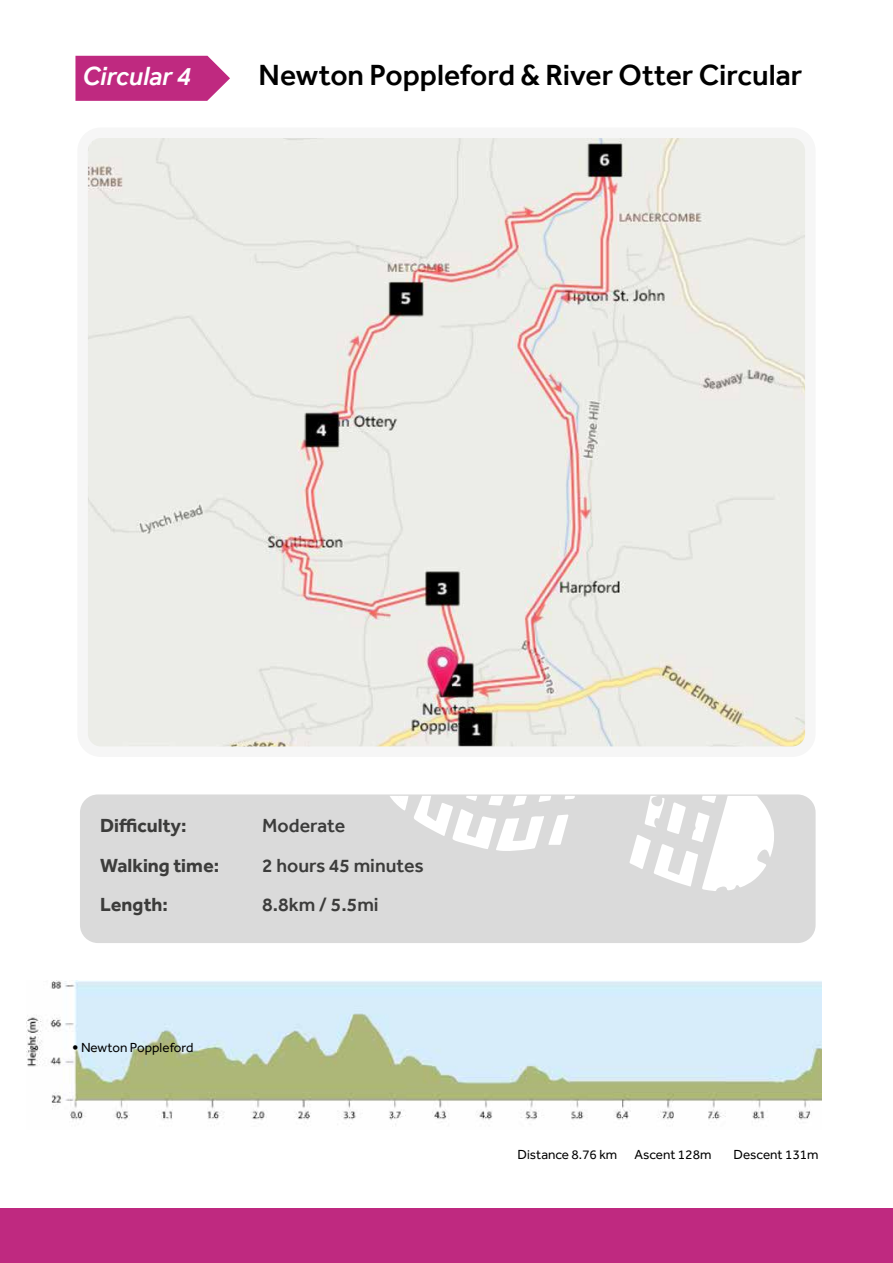
<style>
.page{position:relative;width:893px;height:1263px;background:#fff}
.page>*{position:absolute;margin:0;border:0;box-sizing:border-box;transform-origin:0 0}
.t1{font:500 30px "Effra";color:#000}
.t2{font:italic 500 27px "Effra";color:#fff}
.t3{font:500 19.5px "Effra";color:#3c3c3b}
.t4{font:700 19.5px "Effra";color:#3c3c3b}
.t5{font:13.5px "Effra";color:#000}
.s1{font-size:18px}
</style>
<div class="page">
<svg style="left:75px;top:56px;width:155px;height:45px;background:#c43989"></svg>
<img style="left:88px;top:139px;width:717px;height:607px">
<div style="left:77px;top:128px;width:739px;height:629px;border:10px solid #f6f6f6;border-radius:18px"></div>
<div style="left:80px;top:794px;width:736px;height:149px;background:#dadada;border-radius:18px"></div>
<img style="left:26px;top:980px;width:796px;height:145px">
<svg style="left:390px;top:796px;width:185px;height:55px"></svg>
<svg style="left:629px;top:796px;width:145px;height:95px"></svg>
<div style="left:0;top:1209px;width:893px;height:54px;background:#bf2980"></div>
<h2 class="t2" style="left:83px;top:60px;width:110px">Circular 4</h2>
<h1 class="t1" style="left:259px;top:57px;width:545px">Newton Poppleford &amp; River Otter Circular</h1>
<h3 class="t4" style="left:100px;top:813px;width:88px">Difficulty:</h3>
<h3 class="t3" style="left:262px;top:814px;width:84px">Moderate</h3>
<h3 class="t4" style="left:100px;top:852px;width:121px">Walking time:</h3>
<h3 class="t3" style="left:262px;top:854px;width:163px">2 hours 45 minutes</h3>
<h3 class="t4" style="left:100px;top:892px;width:69px">Length:</h3>
<h3 class="t3" style="left:262px;top:893px;width:118px">8.8km / 5.5mi</h3>
<p class="t5" style="left:72px;top:1039px;width:123px"><span class="s1">•</span> Newton Poppleford</p>
<p class="t5" style="left:517px;top:1147px;width:101px">Distance 8.76 km</p>
<p class="t5" style="left:634px;top:1147px;width:79px">Ascent 128m</p>
<p class="t5" style="left:733px;top:1147px;width:87px">Descent 131m</p>
</div>
